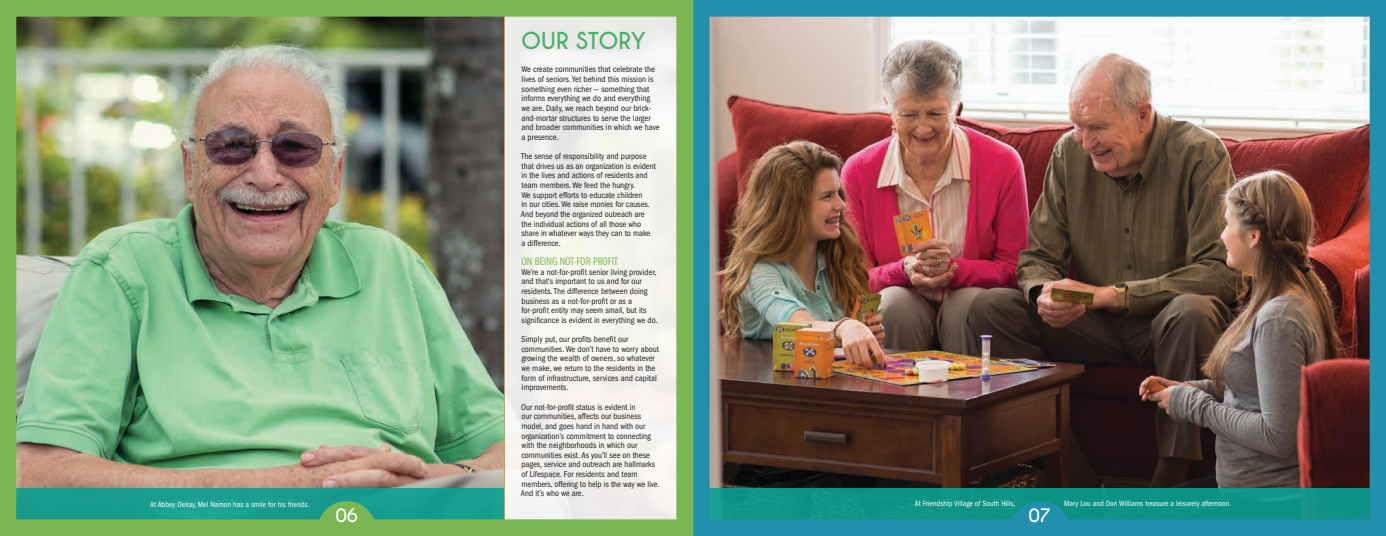
<style>
.page{position:relative;width:1386px;height:536px;background:#fff}
.page>*{position:absolute;margin:0;border:0;box-sizing:border-box;transform-origin:0 0}
.t1{font:700 21.88px "Caviar Dreams";color:#48b067}
.t2{font:700 17.5px "Caviar Dreams";color:#fff}
.t3{font:11.38px "ITC Franklin Gothic Std Bk Cp";color:#7ab652}
.t4{font:condensed 8.75px/9.6px "ITC Franklin Gothic Std";color:#231f20}
.t5{font:condensed 7.88px "ITC Franklin Gothic Std";color:#fff}
</style>
<div class="page">
<img style="left:0;top:0;width:693px;height:536px">
<img style="left:693px;top:0;width:693px;height:536px">
<svg style="left:1011px;top:501px;width:59px;height:35px;background:#1e90a6"></svg>
<svg style="left:317px;top:501px;width:59px;height:35px;background:#68b15c"></svg>
<h1 class="t1" style="left:521px;top:27px;width:126px">OUR STORY</h1>
<p class="t4" style="left:521px;top:65px;width:140px">We create communities that celebrate the lives of seniors. Yet behind this mission is something even richer — something that informs everything we do and everything we are. Daily, we reach beyond our brick&shy;and-mortar structures to serve the larger and broader communities in which we have a presence.</p>
<p class="t4" style="left:521px;top:151px;width:136px">The sense of responsibility and purpose that drives us as an organization is evident in the lives and actions of residents and team members. We feed the hungry.<br>We support efforts to educate children<br>in our cities. We raise monies for causes.<br>And beyond the organized outreach are the individual actions of all those who share in whatever ways they can to make a difference.</p>
<h3 class="t3" style="left:522px;top:255px;width:98px">ON BEING NOT-FOR-PROFIT</h3>
<p class="t4" style="left:521px;top:267px;width:138px">We’re a not-for-profit senior living provider, and that’s important to us and for our residents. The difference between doing business as a not-for-profit or as a for-profit entity may seem small, but its significance is evident in everything we do.</p>
<p class="t4" style="left:521px;top:334px;width:139px">Simply put, our profits benefit our communities. We don’t have to worry about growing the wealth of owners, so whatever we make, we return to the residents in the form of infrastructure, services and capital improvements.</p>
<p class="t4" style="left:521px;top:402px;width:140px">Our not-for-profit status is evident in<br>our communities, affects our business model, and goes hand in hand with our organization’s commitment to connecting with the neighborhoods in which our communities exist. As you’ll see on these pages, service and outreach are hallmarks of Lifespace. For residents and team members, offering to help is the way we live.<br>And it’s who we are.</p>
<p class="t5" style="left:150px;top:499px;width:161px">At Abbey Delray, Mel Namon has a smile for his friends.</p>
<p class="t5" style="left:915px;top:499px;width:102px">At Friendship Village of South Hills,</p>
<p class="t5" style="left:1064px;top:499px;width:168px">Mary Lou and Don Williams treasure a leisurely afternoon.</p>
<h2 class="t2" style="left:336px;top:505px;width:24px">06</h2>
<h2 class="t2" style="left:1029px;top:505px;width:24px">07</h2>
</div>
